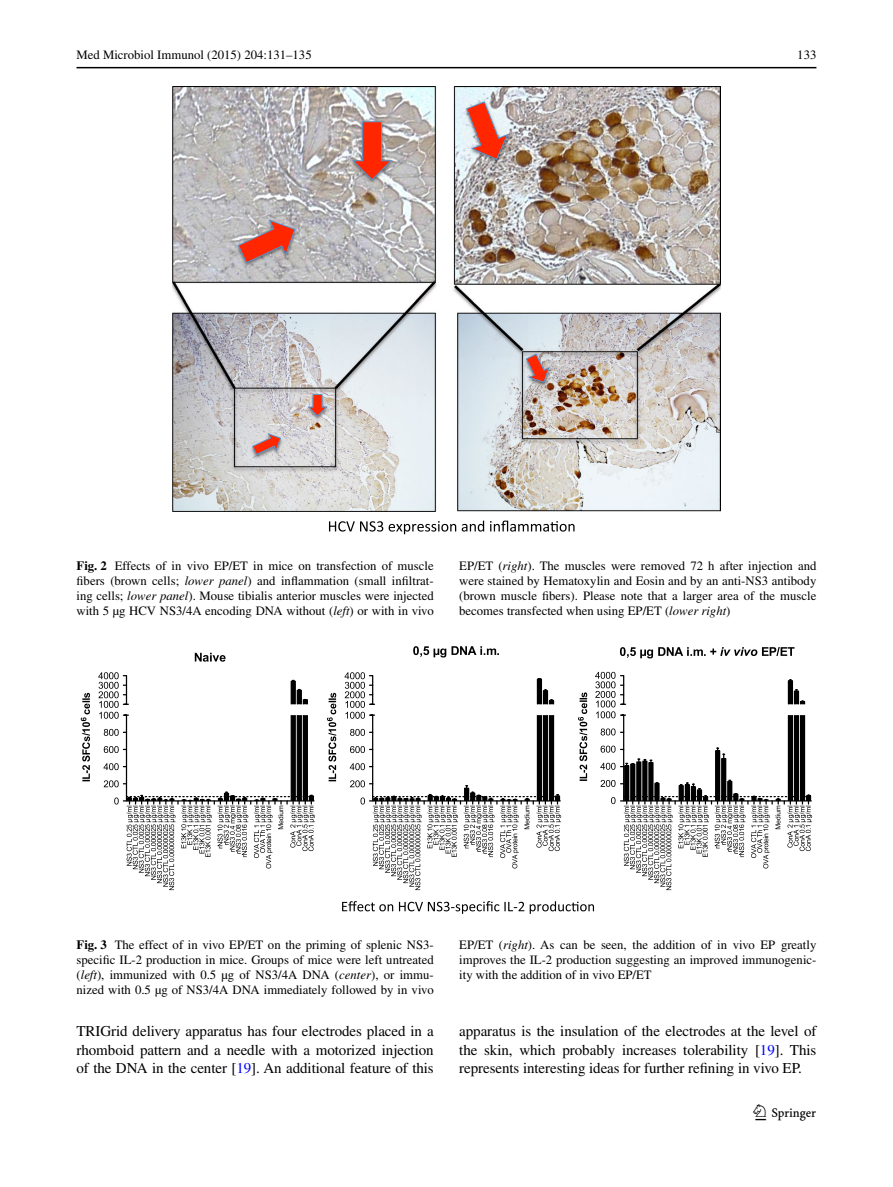
<style>
.page{position:relative;width:893px;height:1187px;background:#fff}
.page>*{position:absolute;margin:0;border:0;box-sizing:border-box;transform-origin:0 0}
.t1{font:22.5px "Springnew";color:#000}
.t2{font:15px/18.8px "Times";letter-spacing:-.005em;color:#000;text-align:justify}
.t3{font:12.75px/15px "Times";color:#000;text-align:justify}
.s1{font-weight:700}
.s2{font-style:italic}
.s3{color:#00f}
</style>
<div class="page">
<hr style="left:77px;top:67px;width:739px;height:1px;background:#000">
<img style="left:172px;top:87px;width:549px;height:425px">
<svg style="left:329px;top:520px;width:246px;height:14px"></svg>
<svg style="left:237px;top:219px;width:59px;height:45px;background:#cc7c71"></svg>
<svg style="left:251px;top:432px;width:31px;height:23px"></svg>
<svg style="left:351px;top:121px;width:42px;height:60px;background:#cf7a6e"></svg>
<svg style="left:306px;top:393px;width:23px;height:24px"></svg>
<svg style="left:525px;top:353px;width:25px;height:30px"></svg>
<svg style="left:465px;top:101px;width:44px;height:59px;background:#da8b82"></svg>
<svg style="left:195px;top:652px;width:31px;height:9px"></svg>
<hr style="left:291px;top:681px;width:4px;height:23px;background:#000">
<hr style="left:291px;top:715px;width:4px;height:85px;background:#000">
<div style="left:291px;top:680px;width:5px;height:121px;border:1px solid #000"></div>
<hr style="left:297px;top:690px;width:4px;height:14px;background:#000">
<hr style="left:297px;top:715px;width:4px;height:85px;background:#000">
<div style="left:297px;top:689px;width:5px;height:112px;border:1px solid #000"></div>
<hr style="left:303px;top:715px;width:4px;height:85px;background:#000">
<div style="left:303px;top:699px;width:5px;height:102px;border:1px solid #000"></div>
<svg style="left:303px;top:699px;width:4px;height:5px"></svg>
<hr style="left:126px;top:715px;width:1px;height:85px;background:#000">
<svg style="left:104px;top:780px;width:211px;height:110px"></svg>
<svg style="left:104px;top:763px;width:22px;height:7px"></svg>
<svg style="left:104px;top:746px;width:22px;height:7px"></svg>
<svg style="left:104px;top:728px;width:22px;height:7px"></svg>
<svg style="left:98px;top:672px;width:30px;height:46px"></svg>
<svg style="left:81px;top:692px;width:9px;height:89px"></svg>
<svg style="left:413px;top:646px;width:86px;height:11px"></svg>
<hr style="left:537px;top:679px;width:4px;height:25px;background:#000">
<hr style="left:537px;top:715px;width:4px;height:85px;background:#000">
<div style="left:537px;top:678px;width:5px;height:123px;border:1px solid #000"></div>
<hr style="left:543px;top:690px;width:4px;height:14px;background:#000">
<hr style="left:543px;top:715px;width:4px;height:85px;background:#000">
<div style="left:543px;top:690px;width:5px;height:111px;border:1px solid #000"></div>
<hr style="left:550px;top:715px;width:3px;height:85px;background:#000">
<div style="left:549px;top:699px;width:5px;height:102px;border:1px solid #000"></div>
<svg style="left:550px;top:699px;width:3px;height:5px"></svg>
<hr style="left:372px;top:715px;width:1px;height:85px;background:#000">
<svg style="left:350px;top:780px;width:211px;height:110px"></svg>
<svg style="left:350px;top:763px;width:23px;height:7px"></svg>
<svg style="left:350px;top:746px;width:23px;height:7px"></svg>
<svg style="left:350px;top:728px;width:23px;height:7px"></svg>
<svg style="left:345px;top:672px;width:30px;height:46px"></svg>
<svg style="left:327px;top:692px;width:9px;height:89px"></svg>
<svg style="left:620px;top:647px;width:174px;height:11px"></svg>
<hr style="left:625px;top:765px;width:4px;height:35px;background:#000">
<div style="left:624px;top:765px;width:5px;height:36px;border:1px solid #000"></div>
<hr style="left:631px;top:764px;width:4px;height:36px;background:#000">
<div style="left:630px;top:763px;width:5px;height:38px;border:1px solid #000"></div>
<hr style="left:637px;top:762px;width:4px;height:38px;background:#000">
<div style="left:636px;top:761px;width:5px;height:40px;border:1px solid #000"></div>
<hr style="left:643px;top:761px;width:4px;height:39px;background:#000">
<div style="left:642px;top:760px;width:5px;height:41px;border:1px solid #000"></div>
<hr style="left:649px;top:762px;width:4px;height:38px;background:#000">
<div style="left:648px;top:762px;width:5px;height:39px;border:1px solid #000"></div>
<hr style="left:716px;top:750px;width:4px;height:50px;background:#000">
<div style="left:715px;top:750px;width:5px;height:51px;border:1px solid #000"></div>
<hr style="left:722px;top:758px;width:4px;height:42px;background:#000">
<div style="left:721px;top:758px;width:5px;height:43px;border:1px solid #000"></div>
<svg style="left:717px;top:747px;width:8px;height:11px"></svg>
<hr style="left:788px;top:680px;width:4px;height:24px;background:#000">
<hr style="left:788px;top:715px;width:4px;height:85px;background:#000">
<div style="left:788px;top:680px;width:5px;height:121px;border:1px solid #000"></div>
<hr style="left:794px;top:691px;width:4px;height:13px;background:#000">
<hr style="left:794px;top:715px;width:4px;height:85px;background:#000">
<div style="left:794px;top:690px;width:5px;height:111px;border:1px solid #000"></div>
<hr style="left:800px;top:715px;width:4px;height:85px;background:#000">
<div style="left:800px;top:701px;width:5px;height:100px;border:1px solid #000"></div>
<svg style="left:800px;top:700px;width:4px;height:4px"></svg>
<hr style="left:623px;top:715px;width:1px;height:85px;background:#000">
<svg style="left:600px;top:779px;width:212px;height:111px"></svg>
<svg style="left:600px;top:758px;width:52px;height:11px"></svg>
<svg style="left:601px;top:745px;width:23px;height:7px"></svg>
<svg style="left:601px;top:728px;width:23px;height:7px"></svg>
<svg style="left:595px;top:671px;width:31px;height:47px"></svg>
<svg style="left:578px;top:692px;width:9px;height:88px"></svg>
<svg style="left:342px;top:901px;width:252px;height:12px"></svg>
<p class="t3" style="left:77px;top:48px;width:237px">Med Microbiol Immunol (2015) 204:131–135</p>
<p class="t3" style="left:797px;top:48px;width:21px">133</p>
<p class="t3" style="left:77px;top:558px;width:359px"><span class="s1">Fig. 2</span> Effects of in vivo EP/ET in mice on transfection of muscle fibers (brown cells; <span class="s2">lower panel</span>) and inflammation (small infiltrat&shy;ing cells; <span class="s2">lower panel</span>). Mouse tibialis anterior muscles were injected with 5 µg HCV NS3/4A encoding DNA without (<span class="s2">left</span>) or with in vivo</p>
<p class="t3" style="left:459px;top:558px;width:359px">EP/ET (<span class="s2">right</span>). The muscles were removed 72 h after injection and were stained by Hematoxylin and Eosin and by an anti-NS3 antibody (brown muscle fibers). Please note that a larger area of the muscle becomes transfected when using EP/ET (<span class="s2">lower right</span>)</p>
<p class="t3" style="left:77px;top:937px;width:359px"><span class="s1">Fig. 3</span> The effect of in vivo EP/ET on the priming of splenic NS3- specific IL-2 production in mice. Groups of mice were left untreated (<span class="s2">left</span>), immunized with 0.5 µg of NS3/4A DNA (<span class="s2">center</span>), or immu&shy;nized with 0.5 µg of NS3/4A DNA immediately followed by in vivo</p>
<p class="t3" style="left:459px;top:937px;width:359px">EP/ET (<span class="s2">right</span>). As can be seen, the addition of in vivo EP greatly improves the IL-2 production suggesting an improved immunogenic&shy;ity with the addition of in vivo EP/ET</p>
<p class="t2" style="left:77px;top:1021px;width:359px">TRIGrid delivery apparatus has four electrodes placed in a rhomboid pattern and a needle with a motorized injection of the DNA in the center [<span class="s3">19</span>]. An additional feature of this</p>
<p class="t2" style="left:459px;top:1021px;width:359px">apparatus is the insulation of the electrodes at the level of the skin, which probably increases tolerability [<span class="s3">19</span>]. This represents interesting ideas for further refining in vivo EP.</p>
<h1 class="t1" style="left:755px;top:1104px;width:62px">1 3</h1>
</div>
